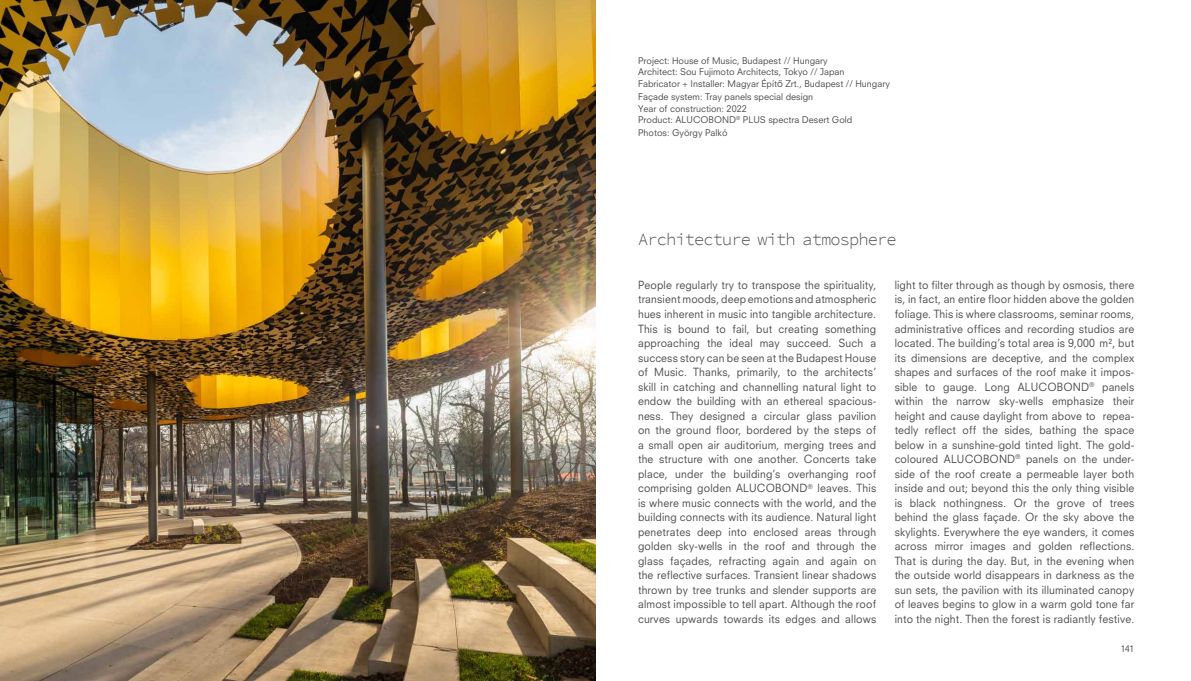
<style>
.page{position:relative;width:1191px;height:681px;background:#fff}
.page>*{position:absolute;margin:0;border:0;box-sizing:border-box;transform-origin:0 0}
.t1{font:300 17px "Source Code Pro";letter-spacing:-.05em;color:#4d4d4f}
.t2{font:11px/14.5px "Neuzeit SLT Std";letter-spacing:.015em;color:#4d4d4f;text-align:justify;scale:.95 1}
.t3{font:9px/11.9px "Neuzeit SLT Std";color:#4d4d4f}
.t4{font:9px "Neuzeit SLT Std";color:#4d4d4f}
.s1{font-family:"Arial"}
</style>
<div class="page">
<img style="left:0;top:0;width:595px;height:680px">
<p class="t3" style="left:638px;top:54px;width:253px">Project: House of Music, Budapest // Hungary<br>Architect: Sou Fujimoto Architects, Tokyo // Japan<br>Fabricator + Installer: Magyar Épít<span class="s1">Ő</span> Zrt., Budapest // Hungary Façade system: Tray panels special design<br>Year of construction: 2022<br>Product: ALUCOBOND<sup>®</sup> PLUS spectra Desert Gold</p>
<p class="t3" style="left:638px;top:126px;width:91px">Photos: György Palkó</p>
<h1 class="t1" style="left:638px;top:227px;width:260px">Architecture with atmosphere</h1>
<p class="t2" style="left:638px;top:277px;width:252px">People regularly try to transpose the spirituality, transient moods, deep emotions and atmospheric hues inherent in music into tangible architecture.<br>This is bound to fail, but creating something approaching the ideal may succeed. Such a success story can be seen at the Budapest House of Music. Thanks, primarily, to the architects’ skill in catching and channelling natural light to endow the building with an ethereal spacious&shy;ness. They designed a circular glass pavilion on the ground floor, bordered by the steps of a small open air auditorium, merging trees and the structure with one another. Concerts take place, under the building’s overhanging roof comprising golden ALUCOBOND<sup>®</sup> leaves. This is where music connects with the world, and the building connects with its audience. Natural light penetrates deep into enclosed areas through golden sky-wells in the roof and through the glass façades, refracting again and again on the reflective surfaces. Transient linear shadows thrown by tree trunks and slender supports are almost impossible to tell apart. Although the roof curves upwards towards its edges and allows</p>
<p class="t2" style="left:894px;top:277px;width:254px">light to filter through as though by osmosis, there is, in fact, an entire floor hidden above the golden foliage. This is where classrooms, seminar rooms, administrative offices and recording studios are located. The building’s total area is 9,000 m², but its dimensions are deceptive, and the complex shapes and surfaces of the roof make it impos&shy;sible to gauge. Long ALUCOBOND<sup>®</sup> panels within the narrow sky-wells emphasize their height and cause daylight from above to repea&shy;tedly reflect off the sides, bathing the space below in a sunshine-gold tinted light. The gold&shy;coloured ALUCOBOND<sup>®</sup> panels on the under&shy;side of the roof create a permeable layer both inside and out; beyond this the only thing visible is black nothingness. Or the grove of trees behind the glass façade. Or the sky above the skylights. Everywhere the eye wanders, it comes across mirror images and golden reflections.<br>That is during the day. But, in the evening when the outside world disappears in darkness as the sun sets, the pavilion with its illuminated canopy of leaves begins to glow in a warm gold tone far into the night. Then the forest is radiantly festive.</p>
<p class="t4" style="left:1120px;top:642px;width:15px">141</p>
</div>
